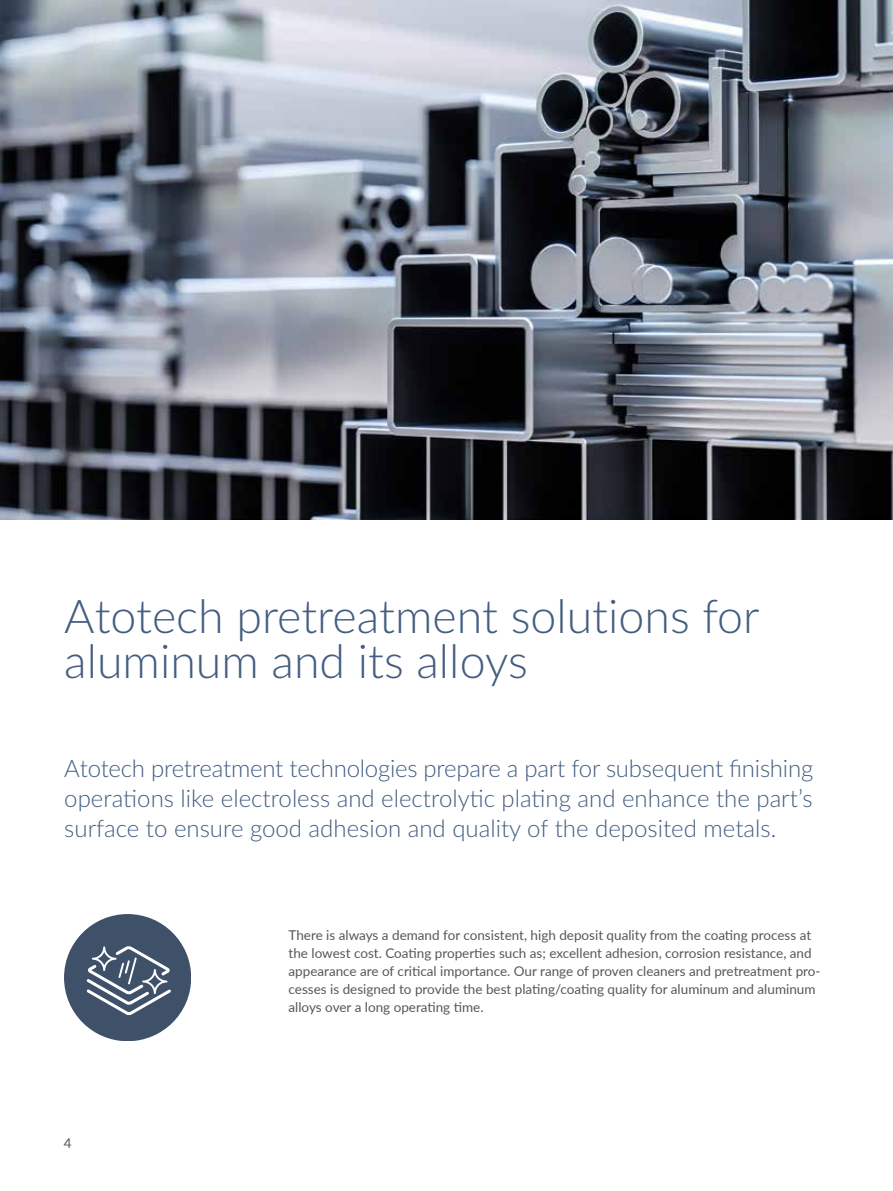
<style>
.page{position:relative;width:893px;height:1191px;background:#fff}
.page>*{position:absolute;margin:0;border:0;box-sizing:border-box;transform-origin:0 0}
.t1{font:300 46.5px/45px "Lato";color:#435d81}
.t2{font:300 24px/30px "Lato";color:#435d81;text-align:justify}
.t3{font:13.5px/18px "Lato";color:#575756}
</style>
<div class="page">
<img style="left:0;top:0;width:893px;height:519px">
<div style="left:65px;top:915px;width:125px;height:125px;background:#3f5069;border-radius:50%"></div>
<svg style="left:87px;top:946px;width:84px;height:69px"></svg>
<h1 class="t1" style="left:64px;top:592px;width:697px">Atotech pretreatment solutions for aluminum and its alloys</h1>
<h2 class="t2" style="left:64px;top:752px;width:750px">Atotech pretreatment technologies prepare a part for subsequent finishing operations like electroless and electrolytic plating and enhance the part’s surface to ensure good adhesion and quality of the deposited metals.</h2>
<p class="t3" style="left:64px;top:1134px;width:9px">4</p>
<p class="t3" style="left:289px;top:926px;width:533px">There is always a demand for consistent, high deposit quality from the coating process at the lowest cost. Coating properties such as; excellent adhesion, corrosion resistance, and appearance are of critical importance. Our range of proven cleaners and pretreatment pro&shy;cesses is designed to provide the best plating/coating quality for aluminum and aluminum alloys over a long operating time.</p>
</div>
